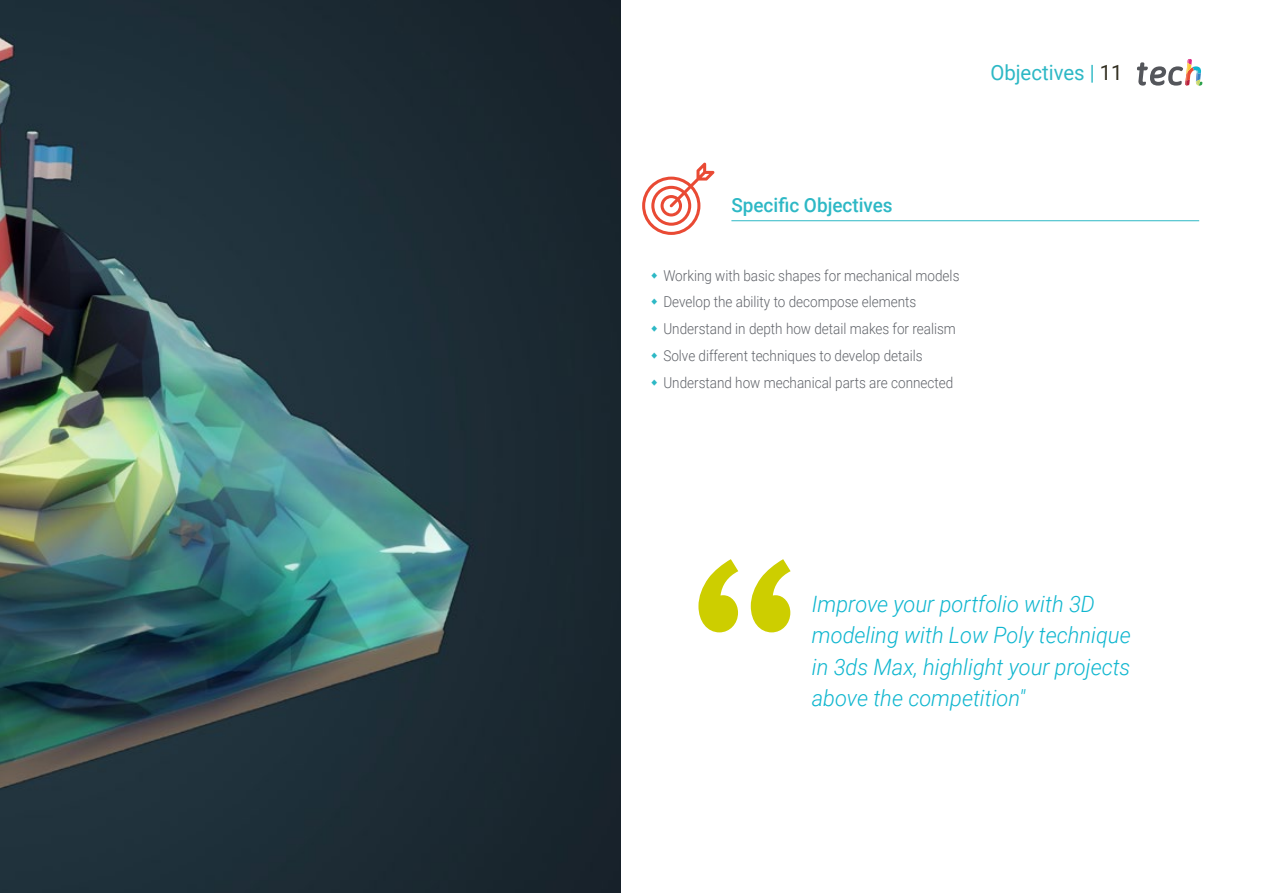
<style>
.page{position:relative;width:1263px;height:893px;background:#fff}
.page>*{position:absolute;margin:0;border:0;box-sizing:border-box;transform-origin:0 0}
.t1{font:italic 300 22.5px/31.5px "Roboto";color:#0fb6cf}
.t2{font:21px "Roboto";color:#2db8c5}
.t3{font:500 19.5px "Roboto";color:#2db8c5}
.t4{font:300 15px/26.7px "Roboto";color:#61646a;scale:.9 1}
.s1{color:#312e20}
</style>
<div class="page">
<svg style="left:1137px;top:59px;width:65px;height:27px"></svg>
<hr style="left:731px;top:220px;width:468px;height:1px;background:#2db8c5">
<svg style="left:642px;top:163px;width:72px;height:72px"></svg>
<img style="left:0;top:0;width:621px;height:893px">
<svg style="left:698px;top:559px;width:93px;height:73px"></svg>
<h2 class="t2" style="left:990px;top:57px;width:134px">Objectives | <span class="s1">11</span></h2>
<h3 class="t3" style="left:731px;top:192px;width:163px">Specific Objectives</h3>
<p class="t4" style="left:663px;top:261px;width:330px">Working with basic shapes for mechanical models Develop the ability to decompose elements Understand in depth how detail makes for realism Solve different techniques to develop details Understand how mechanical parts are connected</p>
<h1 class="t1" style="left:812px;top:587px;width:320px">Improve your portfolio with 3D modeling with Low Poly technique in 3ds Max, highlight your projects above the competition"</h1>
</div>
